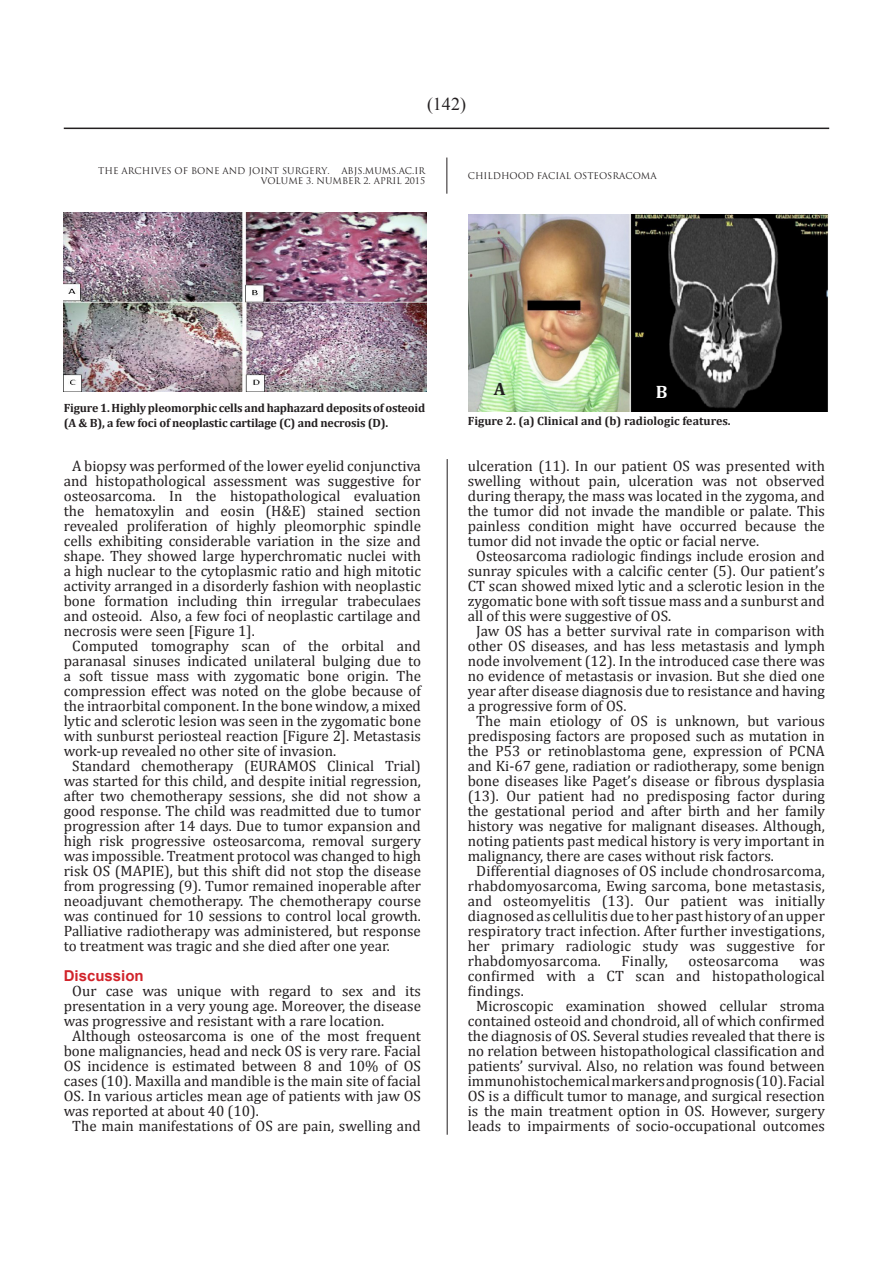
<style>
.page{position:relative;width:893px;height:1263px;background:#fff}
.page>*{position:absolute;margin:0;border:0;box-sizing:border-box;transform-origin:0 0}
.t1{font:18px "Times New Roman";color:#231f20}
.t2{font:700 18px "Cambria";color:#231f20}
.t3{font:700 18px "Cambria";color:#fff}
.t4{font:15px "Cambria";color:#231f20}
.t5{font:700 15px "Arial";color:#d1232a}
.t6{font:700 12px/14.4px "Cambria";letter-spacing:-.015em;color:#231f20}
.t7{font:9px/10.8px "Trajan Pro";color:#231f20;text-align:right}
</style>
<div class="page">
<hr style="left:64px;top:128px;width:765px;height:1px;background:#231f20">
<hr style="left:446px;top:158px;width:1px;height:36px;background:#231f20">
<hr style="left:447px;top:459px;width:1px;height:676px;background:#231f20">
<img style="left:64px;top:213px;width:362px;height:179px">
<img style="left:469px;top:214px;width:360px;height:197px">
<p class="t1" style="left:427px;top:92px;width:40px">)142(</p>
<p class="t7" style="left:98px;top:165px;width:233px">THE ARCHIVES OF BONE AND JOINT SURGERY.</p>
<p class="t7" style="left:261px;top:165px;width:166px">ABJS.MUMS.AC.IR<br>VOLUME 3. NUMBER 2. APRIL 2015</p>
<p class="t7" style="left:468px;top:170px;width:191px">CHILDHOOD FACIAL OSTEOSRACOMA</p>
<p class="t6" style="left:64px;top:401px;width:363px">Figure 1. Highly pleomorphic cells and haphazard deposits of osteoid (A &amp; B), a few foci of neoplastic cartilage (C) and necrosis (D).</p>
<p class="t4" style="left:72px;top:457px;width:350px">A biopsy was performed of the lower eyelid conjunctiva</p>
<p class="t4" style="left:64px;top:472px;width:359px">and histopathological assessment was suggestive for</p>
<p class="t4" style="left:64px;top:487px;width:359px">osteosarcoma. In the histopathological evaluation</p>
<p class="t4" style="left:64px;top:502px;width:359px">the hematoxylin and eosin (H&amp;E) stained section</p>
<p class="t4" style="left:64px;top:517px;width:359px">revealed proliferation of highly pleomorphic spindle</p>
<p class="t4" style="left:64px;top:532px;width:359px">cells exhibiting considerable variation in the size and</p>
<p class="t4" style="left:64px;top:547px;width:359px">shape. They showed large hyperchromatic nuclei with</p>
<p class="t4" style="left:64px;top:562px;width:359px">a high nuclear to the cytoplasmic ratio and high mitotic</p>
<p class="t4" style="left:64px;top:577px;width:359px">activity arranged in a disorderly fashion with neoplastic</p>
<p class="t4" style="left:64px;top:592px;width:359px">bone formation including thin irregular trabeculaes</p>
<p class="t4" style="left:64px;top:607px;width:359px">and osteoid. Also, a few foci of neoplastic cartilage and</p>
<p class="t4" style="left:64px;top:622px;width:193px">necrosis were seen [Figure 1].</p>
<p class="t4" style="left:72px;top:637px;width:350px">Computed tomography scan of the orbital and</p>
<p class="t4" style="left:64px;top:652px;width:359px">paranasal sinuses indicated unilateral bulging due to</p>
<p class="t4" style="left:64px;top:667px;width:359px">a soft tissue mass with zygomatic bone origin. The</p>
<p class="t4" style="left:64px;top:682px;width:359px">compression effect was noted on the globe because of</p>
<p class="t4" style="left:64px;top:697px;width:359px">the intraorbital component. In the bone window, a mixed</p>
<p class="t4" style="left:64px;top:712px;width:359px">lytic and sclerotic lesion was seen in the zygomatic bone</p>
<p class="t4" style="left:64px;top:727px;width:359px">with sunburst periosteal reaction [Figure 2]. Metastasis</p>
<p class="t4" style="left:64px;top:742px;width:274px">work-up revealed no other site of invasion.</p>
<p class="t4" style="left:72px;top:757px;width:350px">Standard chemotherapy (EURAMOS Clinical Trial)</p>
<p class="t4" style="left:64px;top:772px;width:359px">was started for this child, and despite initial regression,</p>
<p class="t4" style="left:64px;top:787px;width:359px">after two chemotherapy sessions, she did not show a</p>
<p class="t4" style="left:64px;top:802px;width:359px">good response. The child was readmitted due to tumor</p>
<p class="t4" style="left:64px;top:817px;width:359px">progression after 14 days. Due to tumor expansion and</p>
<p class="t4" style="left:64px;top:832px;width:359px">high risk progressive osteosarcoma, removal surgery</p>
<p class="t4" style="left:64px;top:847px;width:359px">was impossible. Treatment protocol was changed to high</p>
<p class="t4" style="left:64px;top:862px;width:359px">risk OS (MAPIE), but this shift did not stop the disease</p>
<p class="t4" style="left:64px;top:877px;width:359px">from progressing (9). Tumor remained inoperable after</p>
<p class="t4" style="left:64px;top:892px;width:359px">neoadjuvant chemotherapy. The chemotherapy course</p>
<p class="t4" style="left:64px;top:907px;width:359px">was continued for 10 sessions to control local growth.</p>
<p class="t4" style="left:64px;top:922px;width:359px">Palliative radiotherapy was administered, but response</p>
<p class="t4" style="left:64px;top:937px;width:328px">to treatment was tragic and she died after one year.</p>
<p class="t5" style="left:64px;top:965px;width:82px">Discussion</p>
<p class="t4" style="left:72px;top:982px;width:350px">Our case was unique with regard to sex and its</p>
<p class="t4" style="left:64px;top:997px;width:359px">presentation in a very young age. Moreover, the disease</p>
<p class="t4" style="left:64px;top:1012px;width:322px">was progressive and resistant with a rare location.</p>
<p class="t4" style="left:72px;top:1027px;width:350px">Although osteosarcoma is one of the most frequent</p>
<p class="t4" style="left:64px;top:1042px;width:359px">bone malignancies, head and neck OS is very rare. Facial</p>
<p class="t4" style="left:64px;top:1057px;width:359px">OS incidence is estimated between 8 and 10% of OS</p>
<p class="t4" style="left:64px;top:1072px;width:359px">cases (10). Maxilla and mandible is the main site of facial</p>
<p class="t4" style="left:64px;top:1087px;width:359px">OS. In various articles mean age of patients with jaw OS</p>
<p class="t4" style="left:64px;top:1102px;width:197px">was reported at about 40 (10).</p>
<p class="t4" style="left:72px;top:1117px;width:350px">The main manifestations of OS are pain, swelling and</p>
<p class="t2" style="left:494px;top:376px;width:13px">A</p>
<p class="t3" style="left:656px;top:379px;width:13px">B</p>
<p class="t6" style="left:468px;top:413px;width:264px">Figure 2. (a) Clinical and (b) radiologic features.</p>
<p class="t4" style="left:468px;top:457px;width:359px">ulceration (11). In our patient OS was presented with</p>
<p class="t4" style="left:468px;top:472px;width:359px">swelling without pain, ulceration was not observed</p>
<p class="t4" style="left:468px;top:487px;width:359px">during therapy, the mass was located in the zygoma, and</p>
<p class="t4" style="left:468px;top:502px;width:359px">the tumor did not invade the mandible or palate. This</p>
<p class="t4" style="left:468px;top:517px;width:359px">painless condition might have occurred because the</p>
<p class="t4" style="left:468px;top:532px;width:293px">tumor did not invade the optic or facial nerve.</p>
<p class="t4" style="left:476px;top:547px;width:350px">Osteosarcoma radiologic findings include erosion and</p>
<p class="t4" style="left:468px;top:562px;width:359px">sunray spicules with a calcific center (5). Our patient’s</p>
<p class="t4" style="left:468px;top:577px;width:359px">CT scan showed mixed lytic and a sclerotic lesion in the</p>
<p class="t4" style="left:468px;top:592px;width:359px">zygomatic bone with soft tissue mass and a sunburst and</p>
<p class="t4" style="left:468px;top:607px;width:205px">all of this were suggestive of OS.</p>
<p class="t4" style="left:476px;top:622px;width:350px">Jaw OS has a better survival rate in comparison with</p>
<p class="t4" style="left:468px;top:637px;width:359px">other OS diseases, and has less metastasis and lymph</p>
<p class="t4" style="left:468px;top:652px;width:359px">node involvement (12). In the introduced case there was</p>
<p class="t4" style="left:468px;top:667px;width:359px">no evidence of metastasis or invasion. But she died one</p>
<p class="t4" style="left:468px;top:682px;width:359px">year after disease diagnosis due to resistance and having</p>
<p class="t4" style="left:468px;top:697px;width:160px">a progressive form of OS.</p>
<p class="t4" style="left:476px;top:712px;width:350px">The main etiology of OS is unknown, but various</p>
<p class="t4" style="left:468px;top:727px;width:359px">predisposing factors are proposed such as mutation in</p>
<p class="t4" style="left:468px;top:742px;width:359px">the P53 or retinoblastoma gene, expression of PCNA</p>
<p class="t4" style="left:468px;top:757px;width:359px">and Ki-67 gene, radiation or radiotherapy, some benign</p>
<p class="t4" style="left:468px;top:772px;width:359px">bone diseases like Paget’s disease or fibrous dysplasia</p>
<p class="t4" style="left:468px;top:787px;width:359px">(13). Our patient had no predisposing factor during</p>
<p class="t4" style="left:468px;top:802px;width:359px">the gestational period and after birth and her family</p>
<p class="t4" style="left:468px;top:817px;width:359px">history was negative for malignant diseases. Although,</p>
<p class="t4" style="left:468px;top:832px;width:359px">noting patients past medical history is very important in</p>
<p class="t4" style="left:468px;top:847px;width:308px">malignancy, there are cases without risk factors.</p>
<p class="t4" style="left:476px;top:862px;width:350px">Differential diagnoses of OS include chondrosarcoma,</p>
<p class="t4" style="left:468px;top:877px;width:359px">rhabdomyosarcoma, Ewing sarcoma, bone metastasis,</p>
<p class="t4" style="left:468px;top:892px;width:359px">and osteomyelitis (13). Our patient was initially</p>
<p class="t4" style="left:468px;top:907px;width:359px">diagnosed as cellulitis due to her past history of an upper</p>
<p class="t4" style="left:468px;top:922px;width:359px">respiratory tract infection. After further investigations,</p>
<p class="t4" style="left:468px;top:937px;width:359px">her primary radiologic study was suggestive for</p>
<p class="t4" style="left:468px;top:952px;width:135px">rhabdomyosarcoma.</p>
<p class="t4" style="left:622px;top:952px;width:48px">Finally,</p>
<p class="t4" style="left:688px;top:952px;width:92px">osteosarcoma</p>
<p class="t4" style="left:799px;top:952px;width:27px">was</p>
<p class="t4" style="left:468px;top:967px;width:359px">confirmed with a CT scan and histopathological</p>
<p class="t4" style="left:468px;top:982px;width:58px">findings.</p>
<p class="t4" style="left:476px;top:997px;width:350px">Microscopic examination showed cellular stroma</p>
<p class="t4" style="left:468px;top:1012px;width:359px">contained osteoid and chondroid, all of which confirmed</p>
<p class="t4" style="left:468px;top:1027px;width:359px">the diagnosis of OS. Several studies revealed that there is</p>
<p class="t4" style="left:468px;top:1042px;width:359px">no relation between histopathological classification and</p>
<p class="t4" style="left:468px;top:1057px;width:359px">patients’ survival. Also, no relation was found between</p>
<p class="t4" style="left:468px;top:1072px;width:359px">immunohistochemical markers and prognosis (10). Facial</p>
<p class="t4" style="left:468px;top:1087px;width:359px">OS is a difficult tumor to manage, and surgical resection</p>
<p class="t4" style="left:468px;top:1102px;width:359px">is the main treatment option in OS. However, surgery</p>
<p class="t4" style="left:468px;top:1117px;width:359px">leads to impairments of socio-occupational outcomes</p>
</div>
